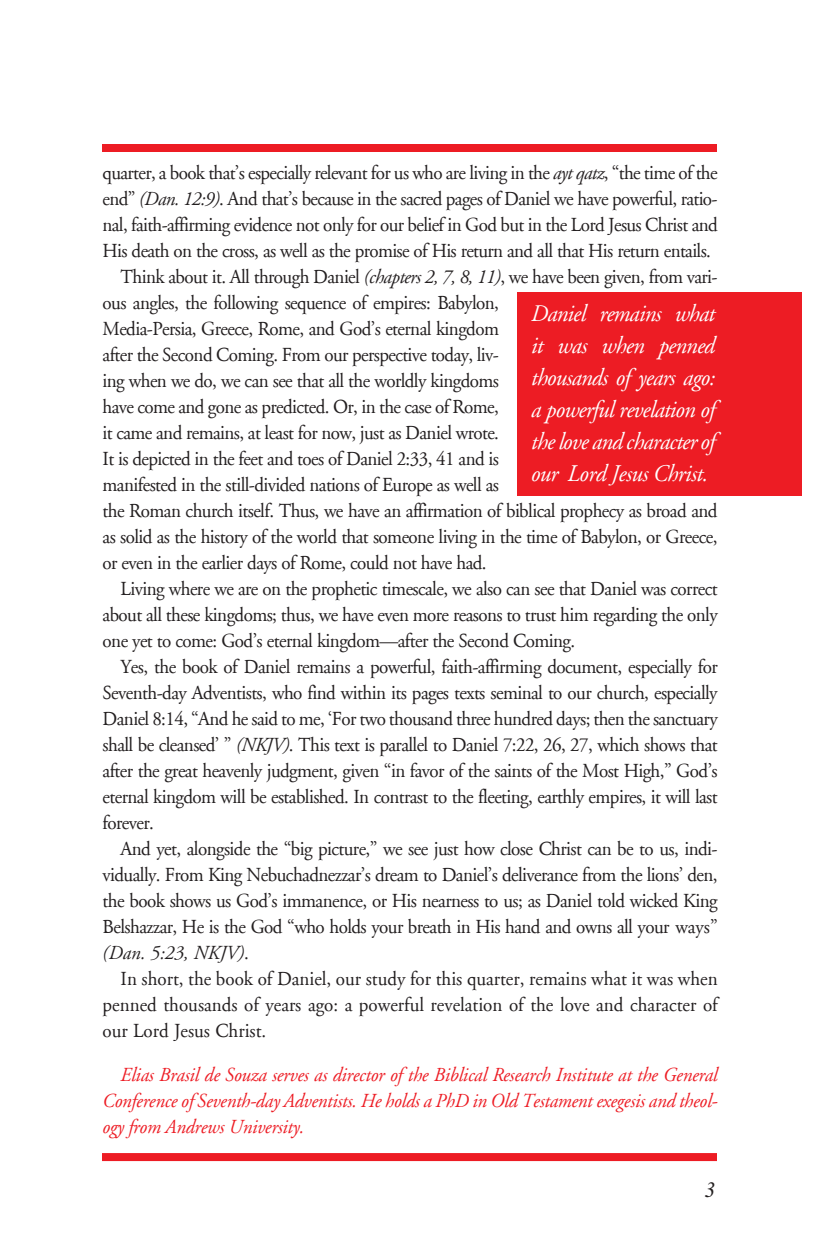
<style>
.page{position:relative;width:819px;height:1260px;background:#fff}
.page>*{position:absolute;margin:0;border:0;box-sizing:border-box;transform-origin:0 0}
.t1{font:italic 24px/32px "Adobe Garamond";letter-spacing:-.03em;color:#fff;text-align:justify;scale:.95 1}
.t2{font:italic 22px "Times New Roman PS Std";color:#231f20}
.t3{font:20px "Adobe Garamond";letter-spacing:-.03em;color:#231f20;scale:.95 1}
.t4{font:italic 20px/26px "Adobe Garamond";letter-spacing:-.01em;color:#ed1c24;text-align:justify;scale:.95 1}
.t5{font:20px "Adobe Garamond";color:#231f20;scale:.95 1}
.t6{font:italic 20px "Adobe Garamond";color:#231f20;scale:.95 1}
.s1{font-style:italic}
.s2{font-style:normal}
</style>
<div class="page">
<div style="left:102px;top:144px;width:615px;height:8px;background:#ed1c24"></div>
<div style="left:102px;top:1153px;width:615px;height:8px;background:#ed1c24"></div>
<div style="left:517px;top:292px;width:285px;height:204px;background:#ed1c24"></div>
<p class="t3" style="left:103px;top:162px;width:649px">quarter, a book that’s especially relevant for us who are living in the <span class="s1">ayt qatz</span>, “the time of the</p>
<p class="t3" style="left:103px;top:188px;width:649px">end” <span class="s1">(Dan. 12:9)</span>. And that’s because in the sacred pages of Daniel we have powerful, ratio-</p>
<p class="t3" style="left:103px;top:214px;width:649px">nal, faith-affirming evidence not only for our belief in God but in the Lord Jesus Christ and</p>
<p class="t3" style="left:103px;top:240px;width:642px">His death on the cross, as well as the promise of His return and all that His return entails.</p>
<p class="t3" style="left:121px;top:266px;width:630px">Think about it. All through Daniel <span class="s1">(chapters 2, 7, 8, 11)</span>, we have been given, from vari-</p>
<p class="t3" style="left:103px;top:292px;width:419px">ous angles, the following sequence of empires: Babylon,</p>
<p class="t3" style="left:103px;top:318px;width:419px">Media-Persia, Greece, Rome, and God’s eternal kingdom</p>
<p class="t3" style="left:103px;top:344px;width:419px">after the Second Coming. From our perspective today, liv-</p>
<p class="t3" style="left:103px;top:370px;width:419px">ing when we do, we can see that all the worldly kingdoms</p>
<p class="t3" style="left:103px;top:396px;width:419px">have come and gone as predicted. Or, in the case of Rome,</p>
<p class="t3" style="left:103px;top:422px;width:419px">it came and remains, at least for now, just as Daniel wrote.</p>
<p class="t3" style="left:103px;top:448px;width:419px">It is depicted in the feet and toes of Daniel 2:33, 41 and is</p>
<p class="t3" style="left:103px;top:474px;width:419px">manifested in the still-divided nations of Europe as well as</p>
<p class="t3" style="left:103px;top:500px;width:649px">the Roman church itself. Thus, we have an affirmation of biblical prophecy as broad and</p>
<p class="t3" style="left:103px;top:526px;width:649px">as solid as the history of the world that someone living in the time of Babylon, or Greece,</p>
<p class="t3" style="left:103px;top:552px;width:406px">or even in the earlier days of Rome, could not have had.</p>
<p class="t3" style="left:121px;top:578px;width:630px">Living where we are on the prophetic timescale, we also can see that Daniel was correct</p>
<p class="t3" style="left:103px;top:604px;width:649px">about all these kingdoms; thus, we have even more reasons to trust him regarding the only</p>
<p class="t3" style="left:103px;top:630px;width:499px">one yet to come: God’s eternal kingdom—after the Second Coming.</p>
<p class="t3" style="left:121px;top:656px;width:630px">Yes, the book of Daniel remains a powerful, faith-affirming document, especially for</p>
<p class="t3" style="left:103px;top:682px;width:649px">Seventh-day Adventists, who find within its pages texts seminal to our church, especially</p>
<p class="t3" style="left:103px;top:708px;width:649px">Daniel 8:14, “And he said to me, ‘For two thousand three hundred days; then the sanctuary</p>
<p class="t3" style="left:103px;top:734px;width:649px">shall be cleansed’ ” <span class="s1">(NKJV)</span>. This text is parallel to Daniel 7:22, 26, 27, which shows that</p>
<p class="t3" style="left:103px;top:760px;width:649px">after the great heavenly judgment, given “in favor of the saints of the Most High,” God’s</p>
<p class="t3" style="left:103px;top:786px;width:649px">eternal kingdom will be established. In contrast to the fleeting, earthly empires, it will last</p>
<p class="t3" style="left:103px;top:812px;width:56px">forever.</p>
<p class="t3" style="left:121px;top:838px;width:630px">And yet, alongside the “big picture,” we see just how close Christ can be to us, indi-</p>
<p class="t3" style="left:103px;top:864px;width:649px">vidually. From King Nebuchadnezzar’s dream to Daniel’s deliverance from the lions’ den,</p>
<p class="t3" style="left:103px;top:890px;width:649px">the book shows us God’s immanence, or His nearness to us; as Daniel told wicked King</p>
<p class="t3" style="left:103px;top:916px;width:649px">Belshazzar, He is the God “who holds your breath in His hand and owns all your ways”</p>
<p class="t6" style="left:103px;top:942px;width:155px">(Dan. 5:23, NKJV)<span class="s2">.</span></p>
<p class="t5" style="left:121px;top:968px;width:630px">In short, the book of Daniel, our study for this quarter, remains what it was when</p>
<p class="t5" style="left:103px;top:994px;width:649px">penned thousands of years ago: a powerful revelation of the love and character of</p>
<p class="t5" style="left:103px;top:1020px;width:174px">our Lord Jesus Christ.</p>
<p class="t4" style="left:103px;top:1062px;width:649px;text-indent:18px">Elias Brasil de Souza serves as director of the Biblical Research Institute at the General Conference of Seventh-day Adventists. He holds a PhD in Old Testament exegesis and theol&shy;ogy from Andrews University.</p>
<p class="t1" style="left:531px;top:298px;width:195px">Daniel remains what it was when penned thousands of years ago: a powerful revelation of the love and character of our Lord Jesus Christ.</p>
<p class="t2" style="left:705px;top:1178px;width:12px">3</p>
</div>
